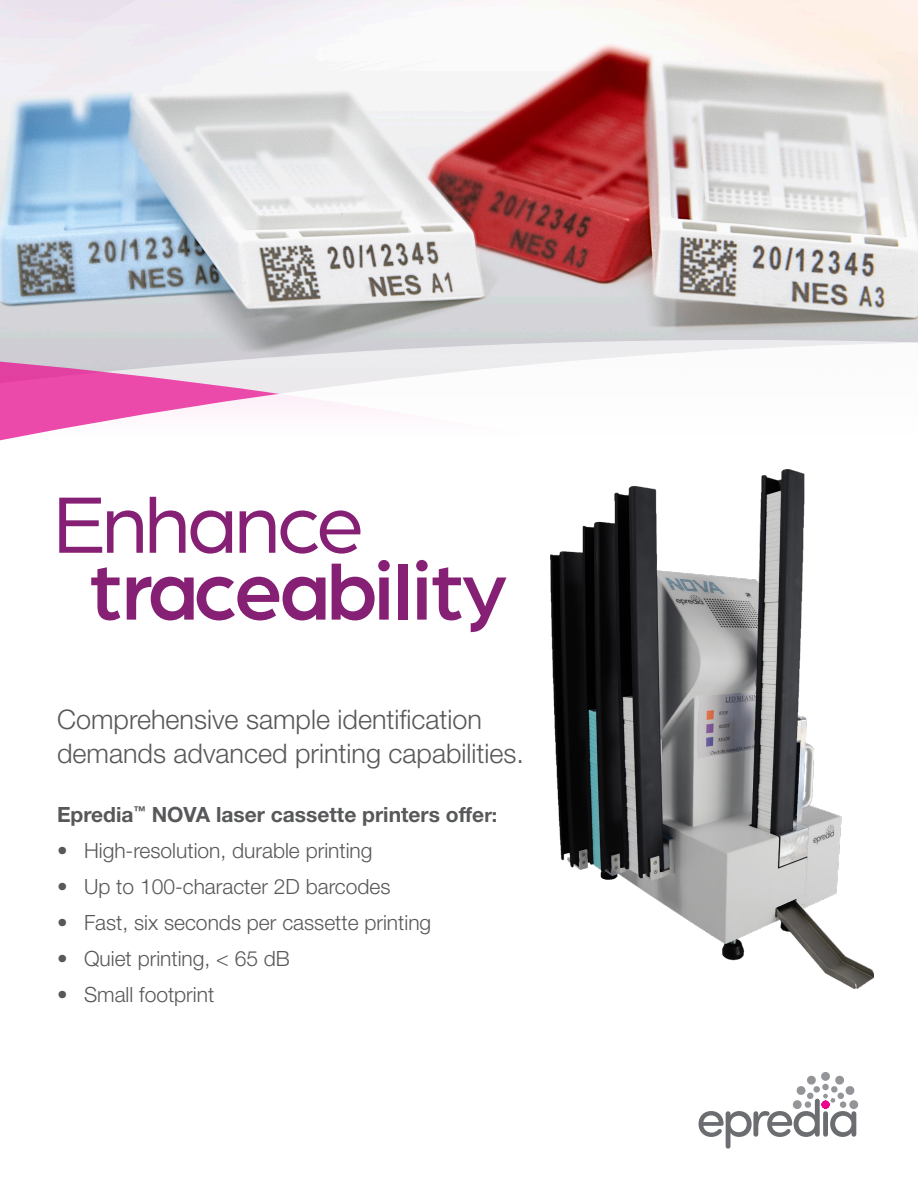
<style>
.page{position:relative;width:918px;height:1188px;background:#fff}
.page>*{position:absolute;margin:0;border:0;box-sizing:border-box;transform-origin:0 0}
.t1{font:500 85.05px "Arboria";letter-spacing:-.03em;color:#862074}
.t2{font:85.05px "Arboria";letter-spacing:-.04em;color:#862074}
.t3{font:300 27px/34.5px "Helvetica Neue LT Std";color:#57585a}
.t4{font:300 21px "Helvetica Neue LT Std";color:#57585a}
.t5{font:700 21px "Helvetica Neue LT Std";color:#57585a}
.s1{font-size:19.5px}
</style>
<div class="page">
<img style="left:0;top:0;width:918px;height:340px">
<svg style="left:0;top:341px;width:918px;height:100px"></svg>
<div style="left:849px;top:1100px;width:9px;height:9px;background:#939598;border-radius:50%"></div>
<div style="left:821px;top:1072px;width:9px;height:9px;background:#939598;border-radius:50%"></div>
<svg style="left:699px;top:1075px;width:157px;height:74px"></svg>
<img style="left:550px;top:469px;width:323px;height:519px">
<h1 class="t2" style="left:53px;top:469px;width:313px">Enhance</h1>
<h1 class="t1" style="left:90px;top:534px;width:419px">traceability</h1>
<p class="t3" style="left:57px;top:702px;width:469px">Comprehensive sample identification demands advanced printing capabilities.</p>
<p class="t5" style="left:57px;top:801px;width:442px">Epredia<sup>™</sup> NOVA laser cassette printers offe<span class="s1">r:</span></p>
<p class="t4" style="left:57px;top:838px;width:317px">• High-resolution, durable printing</p>
<p class="t4" style="left:57px;top:874px;width:335px">• Up to 100-character 2D barcodes</p>
<p class="t4" style="left:57px;top:910px;width:376px">• Fast, six seconds per cassette printing</p>
<p class="t4" style="left:57px;top:946px;width:234px">• Quiet printing, &lt; 65 dB</p>
<p class="t4" style="left:57px;top:982px;width:159px">• Small footprint</p>
</div>
